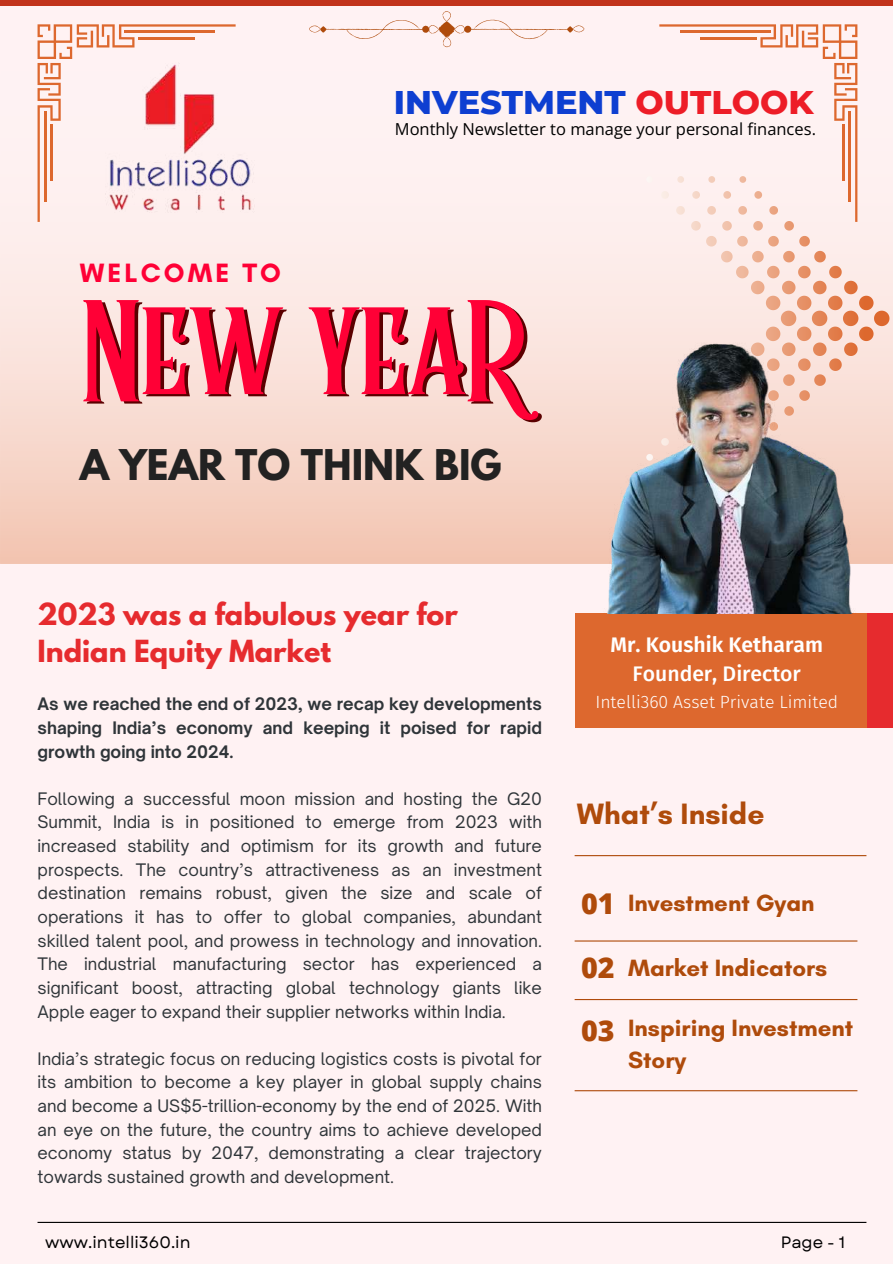
<style>
.page{position:relative;width:893px;height:1264px;background:#fff}
.page>*{position:absolute;margin:0;border:0;box-sizing:border-box;transform-origin:0 0}
.t1{font:135px "Rumble Brave";letter-spacing:-.02em;color:#ff0036}
.t2{font:700 37.5px "League Spartan";color:#222}
.t3{font:800 33.45px "Montserrat";color:#0e3fd1}
.t4{font:700 30px "Glacial Indifference";color:#af4b0b}
.t5{font:800 28.65px "Open Sans";color:#af4b0b}
.t6{font:700 27px/37.2px "League Spartan";color:#e62b2e}
.t7{font:700 27px "Glacial Indifference";letter-spacing:.115em;color:#ff0036}
.t8{font:700 24px/32.7px "Glacial Indifference";color:#af4b0b}
.t9{font:600 21.15px "Fira Sans";color:#fff}
.t10{font:500 21.15px "Fira Sans";color:#fff}
.t11{font:300 17.55px "Fira Sans";color:#fff}
.t12{font:16.5px/23.7px "Open Sauce One";color:#2f3539;text-align:justify}
.t13{font:700 16.5px/23.7px "Open Sauce One";color:#2f3539;text-align:justify}
.t14{font:16.5px "Open Sans";color:#000}
.t15{font:16.5px "Garet";color:#000}
.s1{color:#ed1d27}
.s2{font-family:"Open Sans";font-weight:800;font-size:28.65px}
</style>
<div class="page">
<div style="left:0;top:0;width:892px;height:1263px;background:#fff2f3"></div>
<svg style="left:0;top:24px;width:892px;height:540px"></svg>
<svg style="left:646px;top:176px;width:243px;height:284px;fill:#fceae7"></svg>
<hr style="left:574px;top:855px;width:292px;height:1px;background:#af4b0b">
<hr style="left:574px;top:940px;width:283px;height:1px;background:#af4b0b">
<hr style="left:574px;top:998px;width:283px;height:2px;background:#af4b0b">
<hr style="left:574px;top:1090px;width:283px;height:1px;background:#af4b0b">
<hr style="left:38px;top:1221px;width:828px;height:1px;background:#000">
<svg style="left:38px;top:24px;width:197px;height:198px"></svg>
<svg style="left:659px;top:24px;width:198px;height:198px"></svg>
<svg style="left:309px;top:11px;width:275px;height:36px"></svg>
<div style="left:0;top:0;width:892px;height:6px;background:#c2331b"></div>
<img style="left:105px;top:62px;width:150px;height:150px">
<div style="left:574px;top:613px;width:318px;height:115px;background:#e62b2e"></div>
<div style="left:574px;top:613px;width:292px;height:115px;background:#dd682e"></div>
<img style="left:594px;top:332px;width:268px;height:281px">
<h3 class="t7" style="left:80px;top:256px;width:203px">WELCOME TO</h3>
<h3 class="t3" style="left:394px;top:81px;width:421px">INVESTMENT <span class="s1">OUTLOOK</span></h3>
<p class="t14" style="left:395px;top:117px;width:422px">Monthly Newsletter to manage your personal finances.</p>
<h1 class="t1" style="left:80px;top:271px;width:448px">New yeaR</h1>
<h2 class="t2" style="left:80px;top:446px;width:423px">A YEAR TO THINK BIG</h2>
<h3 class="t6" style="left:38px;top:598px;width:422px">2023 was a fabulous year for<br>Indian Equity Market</h3>
<p class="t13" style="left:38px;top:692px;width:506px">As we reached the end of 2023, we recap key developments shaping India’s economy and keeping it poised for rapid growth going into 2024.</p>
<p class="t12" style="left:38px;top:786px;width:506px">Following a successful moon mission and hosting the G20<br>Summit, India is in positioned to emerge from 2023 with increased stability and optimism for its growth and future prospects. The country’s attractiveness as an investment destination remains robust, given the size and scale of operations it has to offer to global companies, abundant skilled talent pool, and prowess in technology and innovation.<br>The industrial manufacturing sector has experienced a significant boost, attracting global technology giants like Apple eager to expand their supplier networks within India.</p>
<p class="t12" style="left:38px;top:1046px;width:506px">India’s strategic focus on reducing logistics costs is pivotal for its ambition to become a key player in global supply chains and become a US$5-trillion-economy by the end of 2025. With an eye on the future, the country aims to achieve developed economy status by 2047, demonstrating a clear trajectory towards sustained growth and development.</p>
<p class="t9" style="left:610px;top:632px;width:214px">Mr. Koushik Ketharam</p>
<p class="t10" style="left:632px;top:661px;width:170px">Founder, Director</p>
<p class="t11" style="left:595px;top:691px;width:244px">Intelli360 Asset Private Limited</p>
<h3 class="t4" style="left:576px;top:795px;width:189px">What’s Inside</h3>
<h3 class="t8" style="left:581px;top:886px;width:235px"><span class="s2">01</span> Investment Gyan</h3>
<h3 class="t5" style="left:581px;top:947px;width:35px">02</h3>
<h3 class="t8" style="left:628px;top:951px;width:201px">Market Indicators</h3>
<h3 class="t8" style="left:628px;top:1010px;width:226px;text-indent:-47px"><span class="s2">03</span> Inspiring Investment<br>Story</h3>
<p class="t15" style="left:45px;top:1229px;width:147px">www.intelli360.in</p>
<p class="t15" style="left:780px;top:1229px;width:66px">Page - 1</p>
</div>
